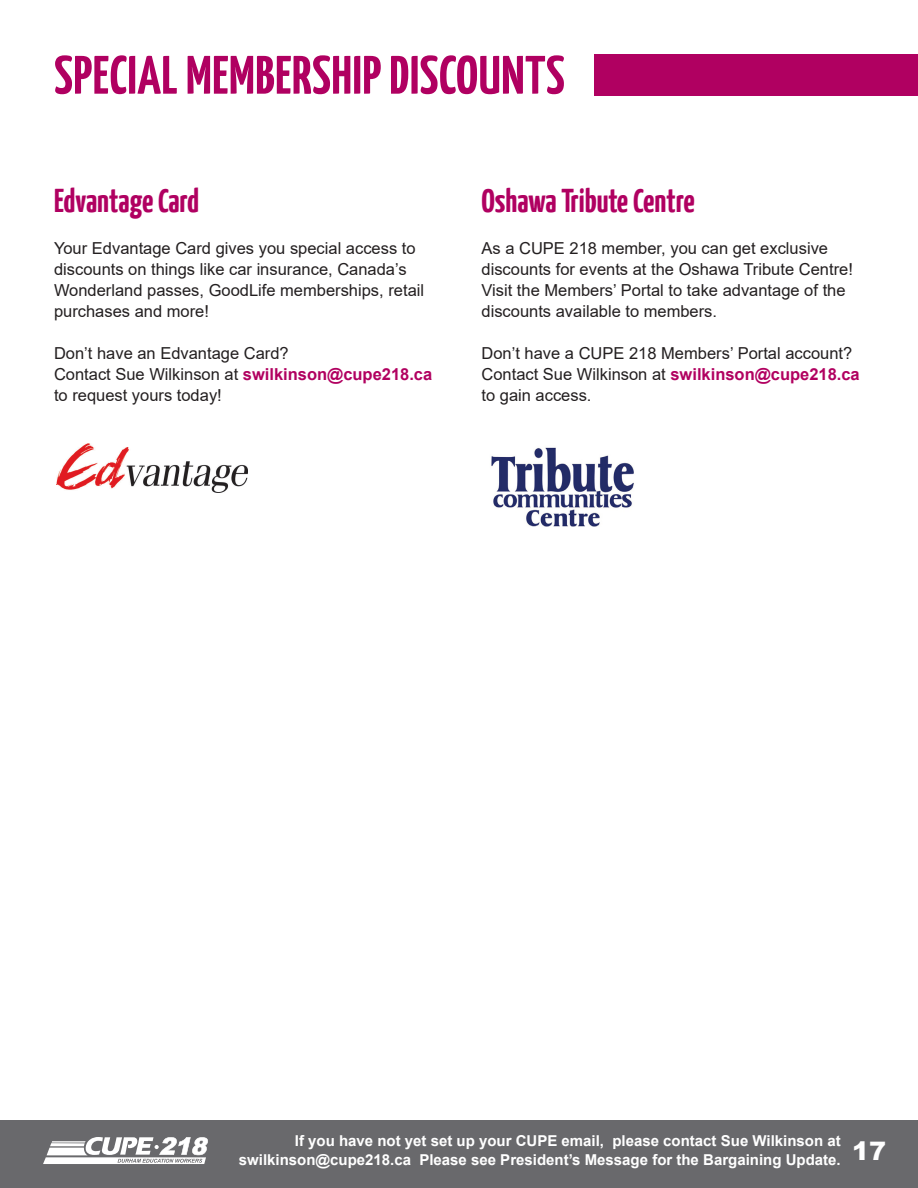
<style>
.page{position:relative;width:918px;height:1188px;background:#fff}
.page>*{position:absolute;margin:0;border:0;box-sizing:border-box;transform-origin:0 0}
.t1{font:700 54px "Yanone Kaffeesatz";letter-spacing:.01em;color:#b00061}
.t2{font:700 33px "Yanone Kaffeesatz";color:#b00061}
.t3{font:16.5px/21px "Arial";color:#231f20}
.t4{font:700 15px/18.8px "Arial";color:#fff}
.s1{font-weight:700;color:#b10060}
</style>
<div class="page">
<div style="left:0;top:1120px;width:918px;height:68px;background:#69696c"></div>
<svg style="left:43px;top:1137px;width:165px;height:27px"></svg>
<img style="left:57px;top:443px;width:190px;height:50px">
<img style="left:491px;top:447px;width:143px;height:80px">
<div style="left:594px;top:54px;width:324px;height:41px;background:#b00061"></div>
<p class="t1" style="left:54px;top:42px;width:512px">SPECIAL MEMBERSHIP DISCOUNTS</p>
<p class="t2" style="left:54px;top:181px;width:147px">Edvantage Card</p>
<p class="t3" style="left:54px;top:238px;width:372px">Your Edvantage Card gives you special access to discounts on things like car insurance, Canada’s Wonderland passes, GoodLife memberships, retail purchases and more!</p>
<p class="t3" style="left:54px;top:343px;width:236px">Don’t have an Edvantage Card?</p>
<p class="t3" style="left:54px;top:364px;width:380px">Contact Sue Wilkinson at <span class="s1">swilkinson@cupe218.ca </span>to request yours today!</p>
<p class="t2" style="left:482px;top:181px;width:215px">Oshawa Tribute Centre</p>
<p class="t3" style="left:482px;top:238px;width:373px">As a CUPE 218 member, you can get exclusive discounts for events at the Oshawa Tribute Centre!</p>
<p class="t3" style="left:482px;top:280px;width:366px">Visit the Members’ Portal to take advantage of the discounts available to members.</p>
<p class="t3" style="left:482px;top:343px;width:372px">Don’t have a CUPE 218 Members’ Portal account?</p>
<p class="t3" style="left:482px;top:364px;width:380px">Contact Sue Wilkinson at <span class="s1">swilkinson@cupe218.ca </span>to gain access.</p>
<p class="t4" style="left:239px;top:1131px;width:649px;text-indent:56px">If you have not yet set up your CUPE email, please contact Sue Wilkinson at swilkinson@cupe218.ca Please see President’s Message for the Bargaining Update. <sup>17</sup></p>
</div>
